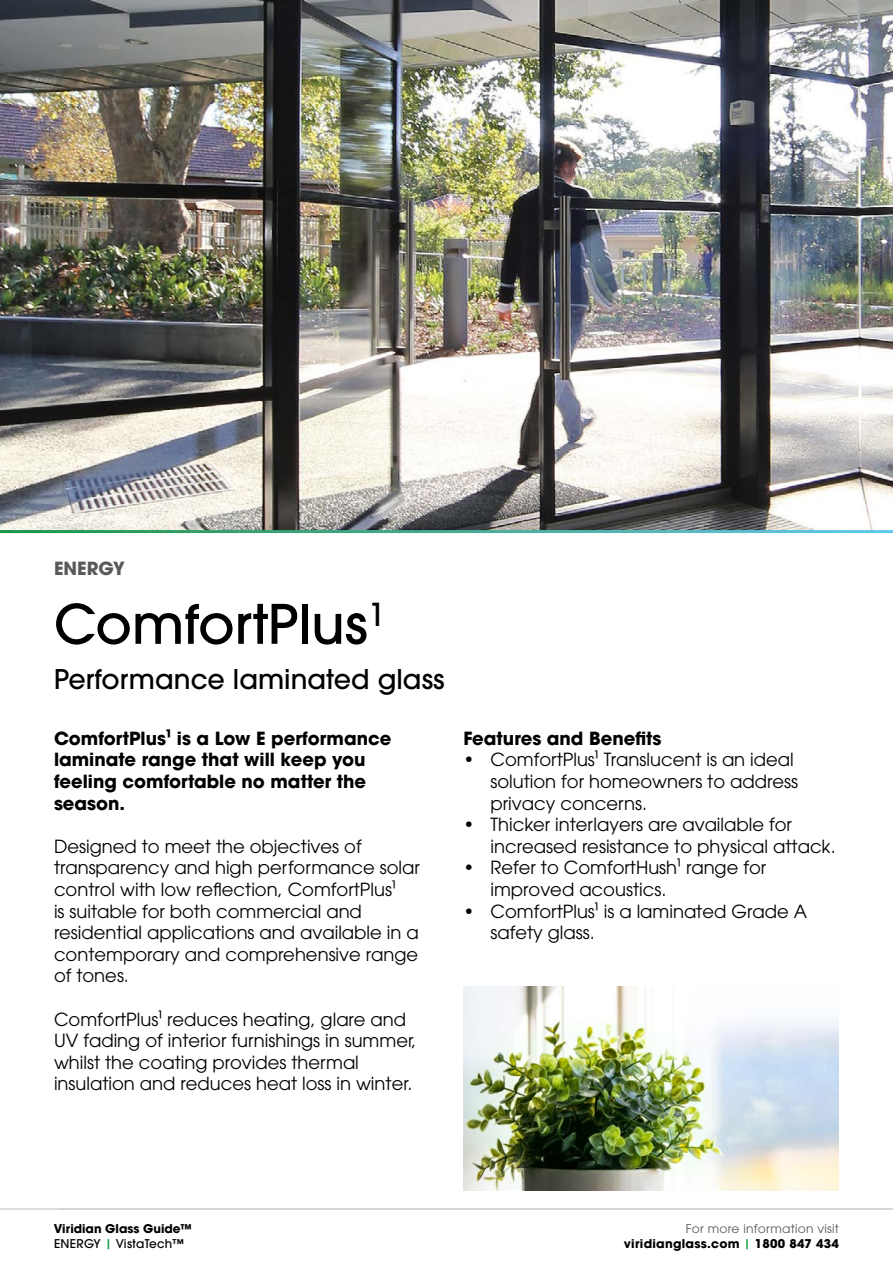
<style>
.page{position:relative;width:893px;height:1263px;background:#fff}
.page>*{position:absolute;margin:0;border:0;box-sizing:border-box;transform-origin:0 0}
.t1{font:500 54px "ITC Avant Garde Pro";color:#000}
.t2{font:500 27px "ITC Avant Garde Pro";color:#000}
.t3{font:18px/21.6px "ITC Avant Garde Pro";color:#000}
.t4{font:700 18px/21.6px "ITC Avant Garde Pro";color:#000}
.t5{font:700 18px "ITC Avant Garde Pro";color:#58595b}
.t6{font:700 12px/15px "ITC Avant Garde Pro";letter-spacing:.02em;color:#000;text-align:right}
.t7{font:700 12px/15px "ITC Avant Garde Pro";color:#000}
.s1{font-weight:500}
.s2{font-weight:500;color:#009639}
.s3{font-weight:400;color:#58595b}
</style>
<div class="page">
<hr style="left:0;top:1208px;width:893px;height:2px;background:#d1d3d4">
<img style="left:0;top:0;width:893px;height:530px">
<img style="left:463px;top:986px;width:376px;height:205px">
<p class="t5" style="left:54px;top:556px;width:72px">ENERGY</p>
<h1 class="t1" style="left:54px;top:590px;width:333px">ComfortPlus<sup>1</sup></h1>
<h2 class="t2" style="left:54px;top:662px;width:392px">Performance laminated glass</h2>
<p class="t4" style="left:54px;top:727px;width:339px">ComfortPlus¹ is a Low E performance laminate range that will keep you feeling comfortable no matter the season.</p>
<p class="t3" style="left:54px;top:835px;width:367px">Designed to meet the objectives of transparency and high performance solar control with low reflection, ComfortPlus¹<br>is suitable for both commercial and residential applications and available in a contemporary and comprehensive range of tones.</p>
<p class="t3" style="left:54px;top:1008px;width:364px">ComfortPlus¹ reduces heating, glare and UV fading of interior furnishings in summer, whilst the coating provides thermal insulation and reduces heat loss in winter.</p>
<p class="t4" style="left:463px;top:727px;width:200px">Features and Benefits</p>
<p class="t3" style="left:490px;top:749px;width:309px;text-indent:-27px">• ComfortPlus¹ Translucent is an ideal solution for homeowners to address privacy concerns.</p>
<p class="t3" style="left:490px;top:813px;width:347px;text-indent:-27px">• Thicker interlayers are available for increased resistance to physical attack.</p>
<p class="t3" style="left:490px;top:857px;width:277px;text-indent:-27px">• Refer to ComfortHush¹ range for improved acoustics.</p>
<p class="t3" style="left:490px;top:900px;width:318px;text-indent:-27px">• ComfortPlus¹ is a laminated Grade A safety glass.</p>
<p class="t7" style="left:54px;top:1221px;width:139px">Viridian Glass Guide™<br><span class="s1">ENERGY</span> <span class="s2">|</span> <span class="s1">VistaTech™</span></p>
<p class="t6" style="left:624px;top:1221px;width:217px"><span class="s3">For more information visit </span>viridianglass.com <span class="s2">|</span> 1800 847 434</p>
</div>
